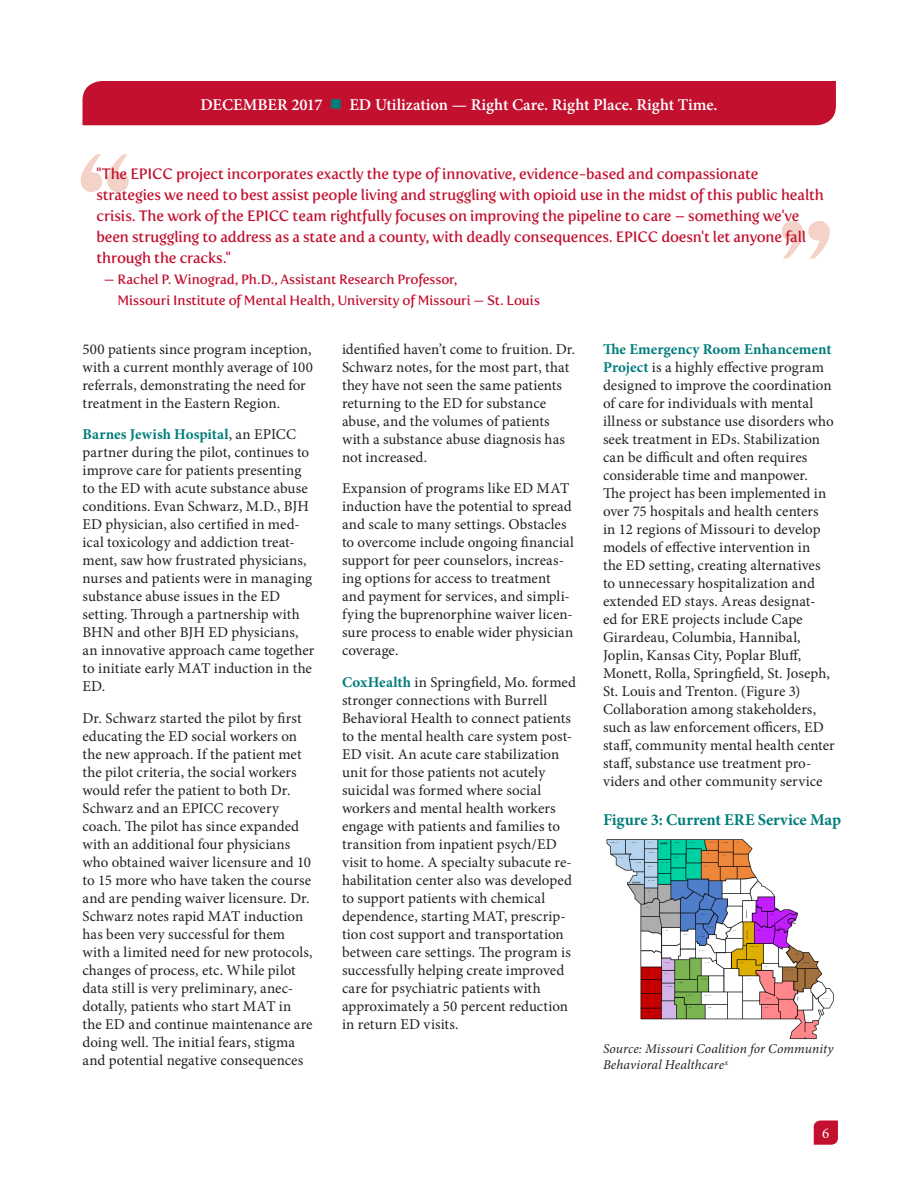
<style>
.page{position:relative;width:918px;height:1188px;background:#fff}
.page>*{position:absolute;margin:0;border:0;box-sizing:border-box;transform-origin:0 0}
.Body{font:139.5px "Dispando";color:#f4d2c8}
.t1{font:600 16.5px "Minion Pro";color:#fff}
.Figure_Table_Head{font:700 16.5px "Minion Pro";letter-spacing:-.01em;color:#007e7a}
.Body-2{font:15px/18px "Minion Pro";letter-spacing:.005em;color:#231f20}
.PullQuote{font:15px/21px "Fertigo Pro";letter-spacing:-.01em;color:#c3102f}
.t2{font:15px "Minion Pro";color:#fff}
.PullQuote-2{font:13.5px "Fertigo Pro";letter-spacing:-.005em;color:#c3102f}
.Source{font:italic 13.5px/16.2px "Minion Pro";letter-spacing:.01em;color:#231f20}
.s1{color:#007e7a}
.s2{font-weight:700;color:#007e7a}
</style>
<div class="page">
<svg style="left:814px;top:1120px;width:24px;height:25px"></svg>
<div style="left:82px;top:81px;width:754px;height:44px;background:#c3102f"></div>
<img style="left:606px;top:839px;width:228px;height:201px">
<p class="t1" style="left:200px;top:93px;width:519px">DECEMBER 2017 <span class="s1">■</span> ED Utilization — Right Care. Right Place. Right Time.</p>
<p class="Body" style="left:79px;top:124px;width:59px">“</p>
<p class="PullQuote" style="left:97px;top:163px;width:729px">"The EPICC project incorporates exactly the type of innovative, evidence-based and compassionate strategies we need to best assist people living and struggling with opioid use in the midst of this public health crisis. The work of the EPICC team rightfully focuses on improving the pipeline to care – something we've been struggling to address as a state and a county, with deadly consequences. EPICC doesn't let anyone fall through the cracks."</p>
<p class="PullQuote-2" style="left:104px;top:272px;width:355px">— Rachel P. Winograd, Ph.D., Assistant Research Professor,</p>
<p class="PullQuote-2" style="left:117px;top:293px;width:424px">Missouri Institute of Mental Health, University of Missouri — St. Louis</p>
<p class="Body" style="left:780px;top:190px;width:59px">”</p>
<p class="Body-2" style="left:82px;top:340px;width:232px">500 patients since program inception, with a current monthly average of 100 referrals, demonstrating the need for treatment in the Eastern Region.</p>
<p class="Body-2" style="left:82px;top:426px;width:234px"><span class="s2">Barnes Jewish Hospital</span>, an EPICC partner during the pilot, continues to improve care for patients presenting to the ED with acute substance abuse conditions. Evan Schwarz, M.D., BJH ED physician, also certified in med&shy;ical toxicology and addiction treat&shy;ment, saw how frustrated physicians, nurses and patients were in managing substance abuse issues in the ED setting. Through a partnership with BHN and other BJH ED physicians, an innovative approach came together to initiate early MAT induction in the ED.</p>
<p class="Body-2" style="left:82px;top:709px;width:232px">Dr. Schwarz started the pilot by first educating the ED social workers on the new approach. If the patient met the pilot criteria, the social workers would refer the patient to both Dr.<br>Schwarz and an EPICC recovery coach. The pilot has since expanded with an additional four physicians who obtained waiver licensure and 10 to 15 more who have taken the course and are pending waiver licensure. Dr.<br>Schwarz notes rapid MAT induction has been very successful for them with a limited need for new protocols, changes of process, etc. While pilot data still is very preliminary, anec&shy;dotally, patients who start MAT in the ED and continue maintenance are doing well. The initial fears, stigma and potential negative consequences</p>
<p class="Body-2" style="left:342px;top:340px;width:235px">identified haven’t come to fruition. Dr.<br>Schwarz notes, for the most part, that they have not seen the same patients returning to the ED for substance abuse, and the volumes of patients with a substance abuse diagnosis has not increased.</p>
<p class="Body-2" style="left:342px;top:480px;width:234px">Expansion of programs like ED MAT induction have the potential to spread and scale to many settings. Obstacles to overcome include ongoing financial support for peer counselors, increas&shy;ing options for access to treatment and payment for services, and simpli&shy;fying the buprenorphine waiver licen&shy;sure process to enable wider physician coverage.</p>
<p class="Body-2" style="left:342px;top:673px;width:235px"><span class="s2">CoxHealth</span> in Springfield, Mo. formed stronger connections with Burrell Behavioral Health to connect patients to the mental health care system post-ED visit. An acute care stabilization unit for those patients not acutely suicidal was formed where social workers and mental health workers engage with patients and families to transition from inpatient psych/ED visit to home. A specialty subacute re&shy;habilitation center also was developed to support patients with chemical dependence, starting MAT, prescrip&shy;tion cost support and transportation between care settings. The program is successfully helping create improved care for psychiatric patients with approximately a 50 percent reduction in return ED visits.</p>
<p class="Body-2" style="left:603px;top:340px;width:233px"><span class="s2">The Emergency Room Enhancement Project</span> is a highly effective program designed to improve the coordination of care for individuals with mental illness or substance use disorders who seek treatment in EDs. Stabilization can be difficult and often requires considerable time and manpower.<br>The project has been implemented in over 75 hospitals and health centers in 12 regions of Missouri to develop models of effective intervention in<br>the ED setting, creating alternatives to unnecessary hospitalization and extended ED stays. Areas designat-<br>ed for ERE projects include Cape Girardeau, Columbia, Hannibal, Joplin, Kansas City, Poplar Bluff, Monett, Rolla, Springfield, St. Joseph, St. Louis and Trenton. (Figure 3)<br>Collaboration among stakeholders, such as law enforcement officers, ED staff, community mental health center staff, substance use treatment pro&shy;viders and other community service</p>
<p class="Figure_Table_Head" style="left:603px;top:808px;width:240px">Figure 3: Current ERE Service Map</p>
<p class="Source" style="left:603px;top:1040px;width:232px">Source: Missouri Coalition for Community<br>Behavioral Healthcare<sup>x</sup></p>
<p class="t2" style="left:822px;top:1123px;width:9px">6</p>
</div>
